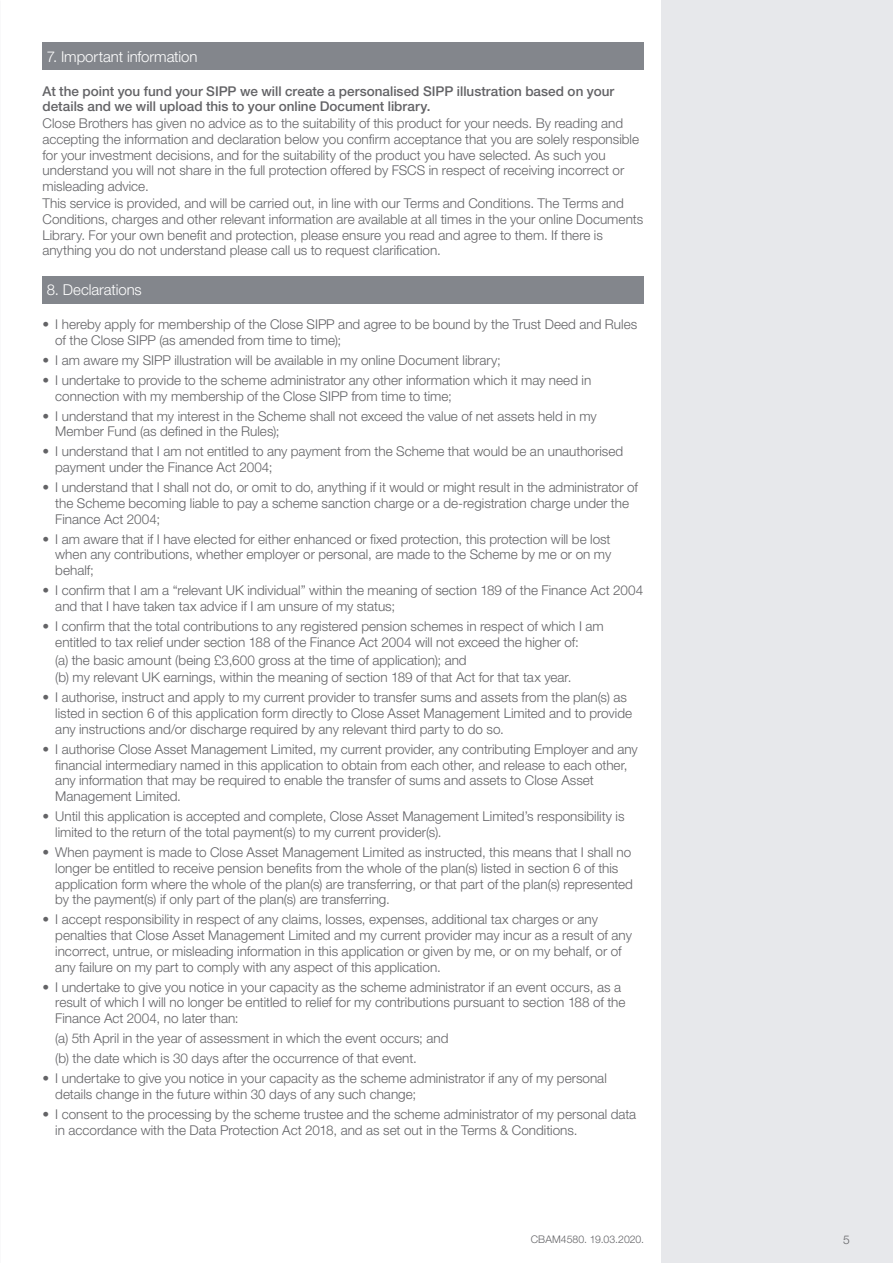
<style>
.page{position:relative;width:893px;height:1263px;background:#fff}
.page>*{position:absolute;margin:0;border:0;box-sizing:border-box;transform-origin:0 0}
.Section_head_white{font:300 15px "Helvetica Neue LT Pro";letter-spacing:-.005em;color:#fff}
.Bodytext{font:300 13.5px/15.8px "Helvetica Neue LT Pro";color:#636366}
.Bodytext-2{font:500 13.5px/15.8px "Helvetica Neue LT Pro";color:#636366}
.t1{font:300 12px "Helvetica Neue LT Pro";color:#636366}
.t2{font:300 10.5px "Helvetica Neue LT Pro";color:#636366}
</style>
<div class="page">
<div style="left:661px;top:0;width:232px;height:1263px;background:#e7e8eb"></div>
<div style="left:43px;top:43px;width:601px;height:27px;background:#83868c"></div>
<div style="left:43px;top:276px;width:601px;height:28px;background:#83868c"></div>
<p class="Section_head_white" style="left:47px;top:47px;width:152px">7. Important information</p>
<p class="Bodytext-2" style="left:43px;top:83px;width:573px">At the point you fund your SIPP we will create a personalised SIPP illustration based on your details and we will upload this to your online Document library.</p>
<p class="Bodytext" style="left:43px;top:115px;width:598px">Close Brothers has given no advice as to the suitability of this product for your needs. By reading and accepting the information and declaration below you confirm acceptance that you are solely responsible for your investment decisions, and for the suitability of the product you have selected. As such you understand you will not share in the full protection offered by FSCS in respect of receiving incorrect or misleading advice.</p>
<p class="Bodytext" style="left:43px;top:195px;width:602px">This service is provided, and will be carried out, in line with our Terms and Conditions. The Terms and Conditions, charges and other relevant information are available at all times in the your online Documents Library. For your own benefit and protection, please ensure you read and agree to them. If there is anything you do not understand please call us to request clarification.</p>
<p class="Section_head_white" style="left:47px;top:281px;width:97px">8. Declarations</p>
<p class="Bodytext" style="left:55px;top:316px;width:583px;text-indent:-13px">• I hereby apply for membership of the Close SIPP and agree to be bound by the Trust Deed and Rules of the Close SIPP (as amended from time to time);</p>
<p class="Bodytext" style="left:43px;top:352px;width:460px">• I am aware my SIPP illustration will be available in my online Document library;</p>
<p class="Bodytext" style="left:55px;top:372px;width:537px;text-indent:-13px">• I undertake to provide to the scheme administrator any other information which it may need in connection with my membership of the Close SIPP from time to time;</p>
<p class="Bodytext" style="left:55px;top:408px;width:543px;text-indent:-13px">• I understand that my interest in the Scheme shall not exceed the value of net assets held in my<br>Member Fund (as defined in the Rules);</p>
<p class="Bodytext" style="left:55px;top:443px;width:569px;text-indent:-13px">• I understand that I am not entitled to any payment from the Scheme that would be an unauthorised payment under the Finance Act 2004;</p>
<p class="Bodytext" style="left:55px;top:479px;width:584px;text-indent:-13px">• I understand that I shall not do, or omit to do, anything if it would or might result in the administrator of the Scheme becoming liable to pay a scheme sanction charge or a de-registration charge under the<br>Finance Act 2004;</p>
<p class="Bodytext" style="left:55px;top:531px;width:557px;text-align:justify;text-indent:-13px">• I am aware that if I have elected for either enhanced or fixed protection, this protection will be lost when any contributions, whether employer or personal, are made to the Scheme by me or on my behalf;</p>
<p class="Bodytext" style="left:55px;top:582px;width:589px;text-indent:-13px">• I confirm that I am a “relevant UK individual” within the meaning of section 189 of the Finance Act 2004 and that I have taken tax advice if I am unsure of my status;</p>
<p class="Bodytext" style="left:55px;top:618px;width:550px;text-indent:-13px">• I confirm that the total contributions to any registered pension schemes in respect of which I am entitled to tax relief under section 188 of the Finance Act 2004 will not exceed the higher of:</p>
<p class="Bodytext" style="left:55px;top:652px;width:413px">(a) the basic amount (being £3,600 gross at the time of application); and</p>
<p class="Bodytext" style="left:55px;top:669px;width:518px">(b) my relevant UK earnings, within the meaning of section 189 of that Act for that tax year.</p>
<p class="Bodytext" style="left:55px;top:689px;width:578px;text-indent:-13px">• I authorise, instruct and apply to my current provider to transfer sums and assets from the plan(s) as listed in section 6 of this application form directly to Close Asset Management Limited and to provide any instructions and/or discharge required by any relevant third party to do so.</p>
<p class="Bodytext" style="left:55px;top:741px;width:584px;text-indent:-13px">• I authorise Close Asset Management Limited, my current provider, any contributing Employer and any financial intermediary named in this application to obtain from each other, and release to each other, any information that may be required to enable the transfer of sums and assets to Close Asset Management Limited.</p>
<p class="Bodytext" style="left:55px;top:808px;width:571px;text-indent:-13px">• Until this application is accepted and complete, Close Asset Management Limited’s responsibility is limited to the return of the total payment(s) to my current provider(s).</p>
<p class="Bodytext" style="left:55px;top:844px;width:579px;text-indent:-13px">• When payment is made to Close Asset Management Limited as instructed, this means that I shall no longer be entitled to receive pension benefits from the whole of the plan(s) listed in section 6 of this application form where the whole of the plan(s) are transferring, or that part of the plan(s) represented by the payment(s) if only part of the plan(s) are transferring.</p>
<p class="Bodytext" style="left:55px;top:911px;width:578px;text-indent:-13px">• I accept responsibility in respect of any claims, losses, expenses, additional tax charges or any penalties that Close Asset Management Limited and my current provider may incur as a result of any incorrect, untrue, or misleading information in this application or given by me, or on my behalf, or of any failure on my part to comply with any aspect of this application.</p>
<p class="Bodytext" style="left:55px;top:978px;width:572px;text-indent:-13px">• I undertake to give you notice in your capacity as the scheme administrator if an event occurs, as a result of which I will no longer be entitled to relief for my contributions pursuant to section 188 of the<br>Finance Act 2004, no later than:</p>
<p class="Bodytext" style="left:55px;top:1030px;width:395px">(a) 5th April in the year of assessment in which the event occurs; and</p>
<p class="Bodytext" style="left:55px;top:1050px;width:363px">(b) the date which is 30 days after the occurrence of that event.</p>
<p class="Bodytext" style="left:55px;top:1070px;width:553px;text-indent:-13px">• I undertake to give you notice in your capacity as the scheme administrator if any of my personal details change in the future within 30 days of any such change;</p>
<p class="Bodytext" style="left:55px;top:1106px;width:582px;text-indent:-13px">• I consent to the processing by the scheme trustee and the scheme administrator of my personal data in accordance with the Data Protection Act 2018, and as set out in the Terms &amp; Conditions.</p>
<p class="t2" style="left:531px;top:1233px;width:115px">CBAM4580. 19.03.2020.</p>
<p class="t1" style="left:843px;top:1232px;width:8px">5</p>
</div>
